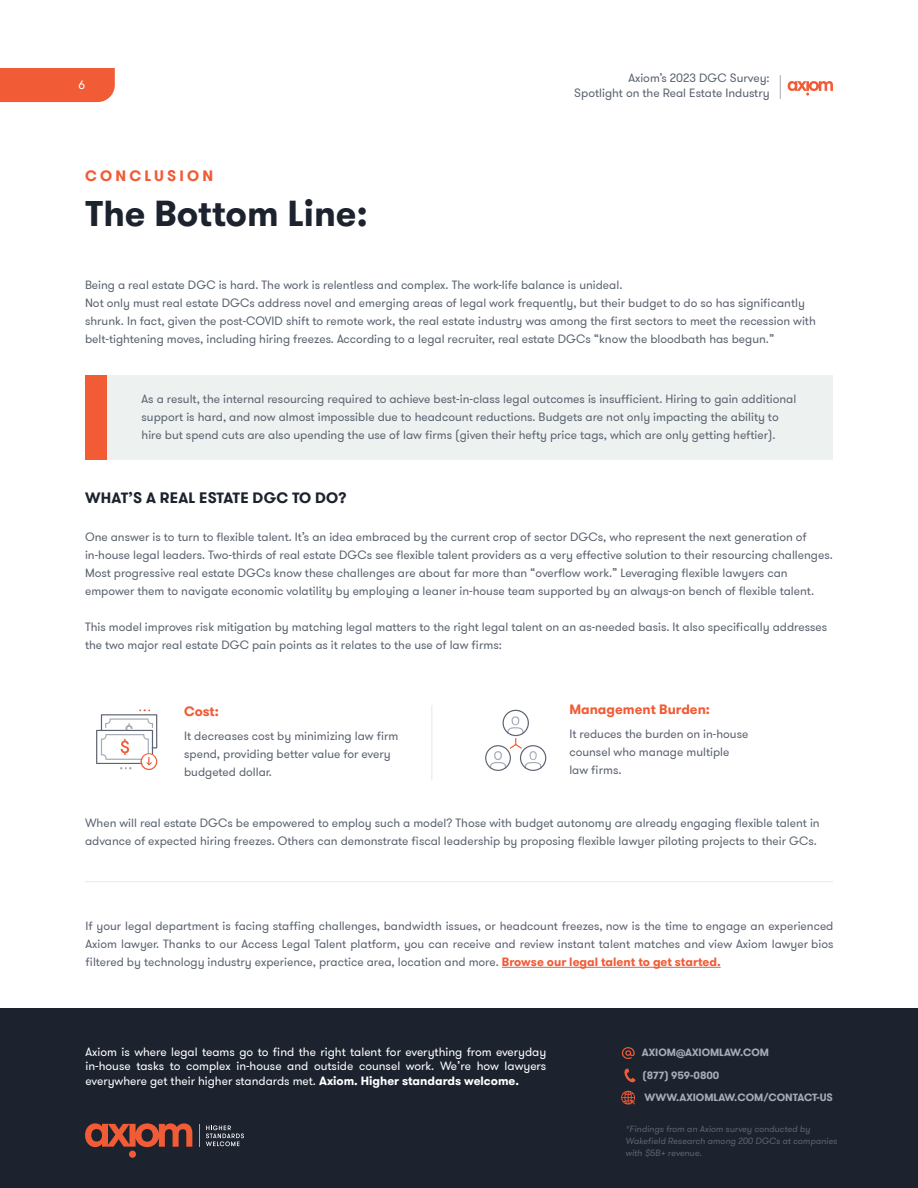
<style>
.page{position:relative;width:918px;height:1188px;background:#fff}
.page>*{position:absolute;margin:0;border:0;box-sizing:border-box;transform-origin:0 0}
.t1{font:700 36px "GT Walsheim Pro";color:#1c222e}
.t2{font:700 15px "GT Walsheim Pro";letter-spacing:.015em;color:#1c222e}
.t3{font:700 15px "GT Walsheim Pro";letter-spacing:.215em;color:#f15b35}
.t4{font:700 13.5px "GT Walsheim Pro";color:#f15b35}
.t5{font:12px/18px "GT Walsheim Pro";color:#5c6471}
.t6{font:12px/14.4px "GT Walsheim Pro";color:#fff}
.t7{font:700 10.5px "GT Walsheim Pro";color:#a5abb7}
.t8{font:italic 9px/12px "GT Walsheim Pro";color:#5c6471}
.s1{font-weight:700;color:#f15b35}
.s2{font-weight:700}
</style>
<div class="page">
<div style="left:0;top:68px;width:115px;height:34px;background:#f15b35"></div>
<svg style="left:788px;top:81px;width:45px;height:15px"></svg>
<svg style="left:780px;top:75px;width:1px;height:24px"></svg>
<div style="left:0;top:1009px;width:918px;height:179px;background:#1c222e"></div>
<hr style="left:431px;top:705px;width:2px;height:76px;background:#edf0f0">
<svg style="left:96px;top:709px;width:61px;height:61px"></svg>
<svg style="left:485px;top:710px;width:61px;height:61px"></svg>
<div style="left:107px;top:376px;width:726px;height:84px;background:#edf1f0"></div>
<div style="left:86px;top:376px;width:21px;height:84px;background:#f15b35"></div>
<svg style="left:621px;top:1091px;width:14px;height:14px"></svg>
<svg style="left:624px;top:1068px;width:11px;height:15px"></svg>
<svg style="left:622px;top:1047px;width:13px;height:12px"></svg>
<svg style="left:85px;top:1123px;width:107px;height:35px"></svg>
<svg style="left:199px;top:1125px;width:1px;height:22px"></svg>
<svg style="left:206px;top:1125px;width:38px;height:21px"></svg>
<hr style="left:502px;top:967px;width:219px;height:1px;background:#f15b35">
<hr style="left:85px;top:881px;width:748px;height:1px;background:#edf0f0">
<p class="t6" style="left:78px;top:78px;width:8px">6</p>
<p class="t5" style="left:574px;top:70px;width:197px;line-height:15px;text-align:right">Axiom’s 2023 DGC Survey:<br>Spotlight on the Real Estate Industry</p>
<p class="t3" style="left:85px;top:166px;width:130px">CONCLUSION</p>
<h1 class="t1" style="left:85px;top:190px;width:284px">The Bottom Line:</h1>
<p class="t5" style="left:85px;top:276px;width:732px">Being a real estate DGC is hard. The work is relentless and complex. The work-life balance is unideal.<br>Not only must real estate DGCs address novel and emerging areas of legal work frequently, but their budget to do so has significantly shrunk. In fact, given the post-COVID shift to remote work, the real estate industry was among the first sectors to meet the recession with belt-tightening moves, including hiring freezes. According to a legal recruiter, real estate DGCs “know the bloodbath has begun.”</p>
<p class="t5" style="left:142px;top:390px;width:656px">As a result, the internal resourcing required to achieve best-in-class legal outcomes is insufficient. Hiring to gain additional support is hard, and now almost impossible due to headcount reductions. Budgets are not only impacting the ability to hire but spend cuts are also upending the use of law firms (given their hefty price tags, which are only getting heftier).</p>
<p class="t2" style="left:85px;top:488px;width:263px">WHAT’S A REAL ESTATE DGC TO DO?</p>
<p class="t5" style="left:85px;top:528px;width:749px">One answer is to turn to flexible talent. It’s an idea embraced by the current crop of sector DGCs, who represent the next generation of in-house legal leaders. Two-thirds of real estate DGCs see flexible talent providers as a very effective solution to their resourcing challenges.<br>Most progressive real estate DGCs know these challenges are about far more than “overflow work.” Leveraging flexible lawyers can empower them to navigate economic volatility by employing a leaner in-house team supported by an always-on bench of flexible talent.</p>
<p class="t5" style="left:85px;top:618px;width:744px">This model improves risk mitigation by matching legal matters to the right legal talent on an as-needed basis. It also specifically addresses the two major real estate DGC pain points as it relates to the use of law firms:</p>
<p class="t4" style="left:184px;top:703px;width:36px">Cost:</p>
<p class="t5" style="left:184px;top:727px;width:216px">It decreases cost by minimizing law firm spend, providing better value for every budgeted dollar.</p>
<p class="t4" style="left:569px;top:701px;width:142px">Management Burden:</p>
<p class="t5" style="left:569px;top:725px;width:181px">It reduces the burden on in-house counsel who manage multiple law firms.</p>
<p class="t5" style="left:85px;top:814px;width:736px">When will real estate DGCs be empowered to employ such a model? Those with budget autonomy are already engaging flexible talent in advance of expected hiring freezes. Others can demonstrate fiscal leadership by proposing flexible lawyer piloting projects to their GCs.</p>
<p class="t5" style="left:86px;top:918px;width:749px;text-align:justify">If your legal department is facing staffing challenges, bandwidth issues, or headcount freezes, now is the time to engage an experienced Axiom lawyer. Thanks to our Access Legal Talent platform, you can receive and review instant talent matches and view Axiom lawyer bios filtered by technology industry experience, practice area, location and more. <span class="s1">Browse our legal talent to get started.</span></p>
<p class="t6" style="left:86px;top:1045px;width:462px">Axiom is where legal teams go to find the right talent for everything from everyday</p>
<p class="t7" style="left:642px;top:1046px;width:129px">AXIOM@AXIOMLAW.COM</p>
<p class="t6" style="left:86px;top:1059px;width:462px">in-house tasks to complex in-house and outside counsel work. We’re how lawyers everywhere get their higher standards met. <span class="s2">Axiom. Higher standards welcome.</span></p>
<p class="t7" style="left:643px;top:1068px;width:78px">(877) 959-0800</p>
<p class="t7" style="left:645px;top:1091px;width:190px">WWW.AXIOMLAW.COM/CONTACT-US</p>
<p class="t8" style="left:625px;top:1123px;width:213px">*Findings from an Axiom survey conducted by<br>Wakefield Research among 200 DGCs at companies with $5B+ revenue.</p>
</div>
